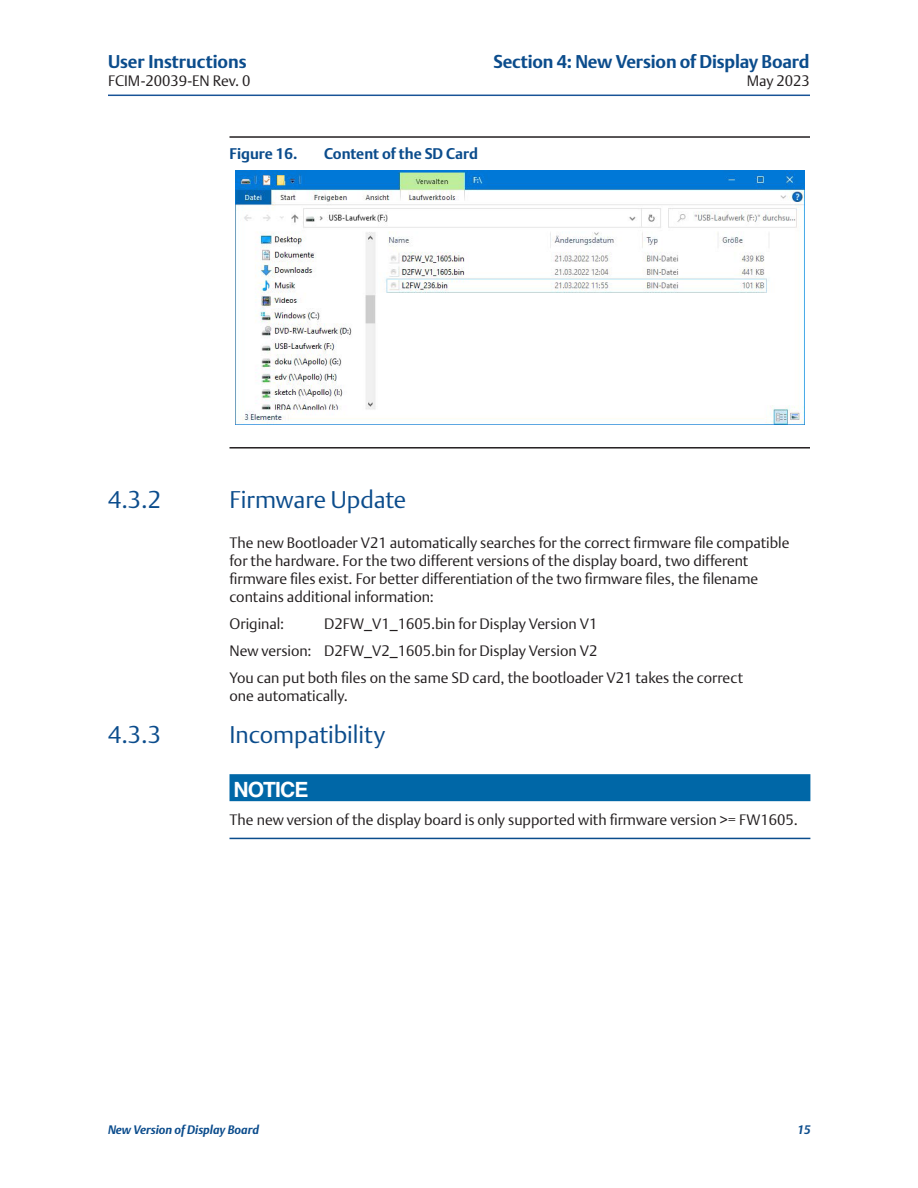
<style>
.page{position:relative;width:918px;height:1188px;background:#fff}
.page>*{position:absolute;margin:0;border:0;box-sizing:border-box;transform-origin:0 0}
.t1{font:300 24px "DTL Argo T";color:#0b4c8c}
._06_Notice{font:700 21px "Helvetica";letter-spacing:-.04em;color:#fff}
.t2{font:700 18px "DTL Argo T";letter-spacing:-.01em;color:#0b4c8c}
._01_Body_Text{font:300 15px/18px "DTL Argo T";color:#231f20}
._06_Notice_text{font:300 15px "DTL Argo T";color:#231f20}
.t3{font:700 15px "DTL Argo T";color:#0b4c8c}
.t4{font:italic 700 12px "DTL Argo T";color:#0b4c8c}
</style>
<div class="page">
<img style="left:235px;top:170px;width:569px;height:254px">
<hr style="left:108px;top:95px;width:702px;height:1px;background:#185397">
<hr style="left:230px;top:136px;width:580px;height:2px;background:#231f20">
<hr style="left:230px;top:447px;width:580px;height:2px;background:#231f20">
<div style="left:230px;top:774px;width:580px;height:27px;background:#0067a7"></div>
<hr style="left:230px;top:838px;width:580px;height:1px;background:#0b4c8c">
<p class="t2" style="left:493px;top:51px;width:318px">Section 4: New Version of Display Board</p>
<p class="t2" style="left:108px;top:51px;width:140px">User Instructions</p>
<p class="_01_Body_Text" style="left:108px;top:71px;width:144px">FCIM-20039-EN Rev. 0</p>
<p class="_01_Body_Text" style="left:747px;top:71px;width:65px">May 2023</p>
<p class="t3" style="left:230px;top:145px;width:69px">Figure 16.</p>
<p class="t3" style="left:324px;top:145px;width:156px">Content of the SD Card</p>
<p class="t1" style="left:108px;top:485px;width:55px">4.3.2</p>
<p class="t1" style="left:230px;top:485px;width:178px">Firmware Update</p>
<p class="_01_Body_Text" style="left:230px;top:534px;width:561px">The new Bootloader V21 automatically searches for the correct firmware file compatible for the hardware. For the two different versions of the display board, two different firmware files exist. For better differentiation of the two firmware files, the filename contains additional information:</p>
<p class="_01_Body_Text" style="left:230px;top:615px;width:56px">Original:</p>
<p class="_01_Body_Text" style="left:324px;top:615px;width:275px">D2FW_V1_1605.bin for Display Version V1</p>
<p class="_01_Body_Text" style="left:230px;top:642px;width:369px">New version: D2FW_V2_1605.bin for Display Version V2</p>
<p class="_01_Body_Text" style="left:230px;top:669px;width:515px">You can put both files on the same SD card, the bootloader V21 takes the correct one automatically.</p>
<p class="t1" style="left:108px;top:721px;width:55px">4.3.3</p>
<p class="t1" style="left:230px;top:721px;width:157px">Incompatibility</p>
<p class="_06_Notice" style="left:233px;top:772px;width:77px">NOTICE</p>
<p class="_06_Notice_text" style="left:230px;top:811px;width:570px">The new version of the display board is only supported with firmware version &gt;= FW1605.</p>
<p class="t4" style="left:108px;top:1123px;width:153px">New Version of Display Board</p>
<p class="t4" style="left:798px;top:1123px;width:14px">15</p>
</div>
